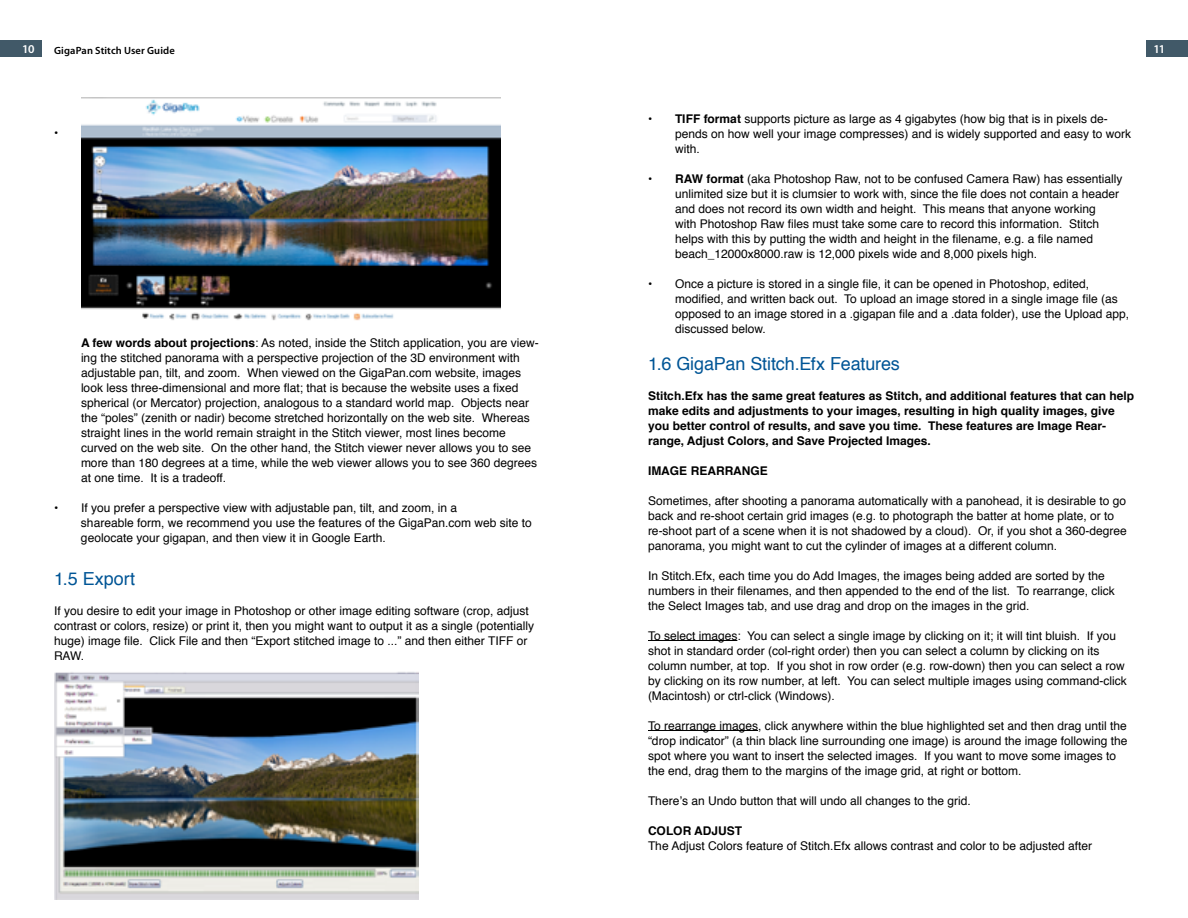
<style>
.page{position:relative;width:1188px;height:918px;background:#fff}
.page>*{position:absolute;margin:0;border:0;box-sizing:border-box;transform-origin:0 0}
.t1{font:18px "Helvetica";letter-spacing:-.005em;color:#005596}
.t2{font:12px/15px "Helvetica";color:#000}
.t3{font:700 12px/15px "Helvetica";color:#000}
.t4{font:600 12px "Myriad Pro";color:#fff}
.t5{font:600 10.5px "Myriad Pro";letter-spacing:.015em;color:#000}
.s1{font-weight:700}
</style>
<div class="page">
<div style="left:0;top:40px;width:42px;height:17px;background:#415968"></div>
<div style="left:1146px;top:40px;width:42px;height:17px;background:#415968"></div>
<img style="left:81px;top:98px;width:420px;height:223px">
<img style="left:54px;top:672px;width:364px;height:228px">
<hr style="left:648px;top:640px;width:89px;height:1px;background:#000">
<hr style="left:648px;top:730px;width:110px;height:1px;background:#000">
<p class="t4" style="left:22px;top:42px;width:14px">10</p>
<p class="t5" style="left:54px;top:44px;width:122px">GigaPan Stitch User Guide</p>
<p class="t4" style="left:1154px;top:42px;width:13px">11</p>
<p class="t3" style="left:54px;top:125px;width:6px">•</p>
<p class="t2" style="left:81px;top:335px;width:459px"><span class="s1">A few words about projections</span>: As noted, inside the Stitch application, you are view&shy;ing the stitched panorama with a perspective projection of the 3D environment with adjustable pan, tilt, and zoom. When viewed on the GigaPan.com website, images look less three-dimensional and more flat; that is because the website uses a fixed spherical (or Mercator) projection, analogous to a standard world map. Objects near the “poles” (zenith or nadir) become stretched horizontally on the web site. Whereas straight lines in the world remain straight in the Stitch viewer, most lines become curved on the web site. On the other hand, the Stitch viewer never allows you to see more than 180 degrees at a time, while the web viewer allows you to see 360 degrees at one time. It is a tradeoff.</p>
<p class="t2" style="left:81px;top:500px;width:452px;text-indent:-27px">• If you prefer a perspective view with adjustable pan, tilt, and zoom, in a<br>shareable form, we recommend you use the features of the GigaPan.com web site to geolocate your gigapan, and then view it in Google Earth.</p>
<h1 class="t1" style="left:54px;top:565px;width:83px">1.5 Export</h1>
<p class="t2" style="left:54px;top:603px;width:482px">If you desire to edit your image in Photoshop or other image editing software (crop, adjust contrast or colors, resize) or print it, then you might want to output it as a single (potentially huge) image file. Click File and then “Export stitched image to ...” and then either TIFF or RAW.</p>
<p class="t2" style="left:675px;top:112px;width:458px;text-indent:-27px"><span class="s1">• TIFF format</span> supports picture as large as 4 gigabytes (how big that is in pixels de&shy;pends on how well your image compresses) and is widely supported and easy to work with.</p>
<p class="t2" style="left:675px;top:172px;width:449px;text-indent:-27px"><span class="s1">• RAW format</span> (aka Photoshop Raw, not to be confused Camera Raw) has essentially unlimited size but it is clumsier to work with, since the file does not contain a header and does not record its own width and height. This means that anyone working<br>with Photoshop Raw files must take some care to record this information. Stitch helps with this by putting the width and height in the filename, e.g. a file named beach_12000x8000.raw is 12,000 pixels wide and 8,000 pixels high.</p>
<p class="t2" style="left:675px;top:277px;width:456px;text-indent:-27px">• Once a picture is stored in a single file, it can be opened in Photoshop, edited, modified, and written back out. To upload an image stored in a single image file (as opposed to an image stored in a .gigapan file and a .data folder), use the Upload app, discussed below.</p>
<h1 class="t1" style="left:648px;top:349px;width:253px">1.6 GigaPan Stitch.Efx Features</h1>
<p class="t3" style="left:648px;top:388px;width:488px">Stitch.Efx has the same great features as Stitch, and additional features that can help make edits and adjustments to your images, resulting in high quality images, give you better control of results, and save you time. These features are Image Rear&shy;range, Adjust Colors, and Save Projected Images.</p>
<p class="t3" style="left:648px;top:463px;width:121px">IMAGE REARRANGE</p>
<p class="t2" style="left:648px;top:493px;width:480px">Sometimes, after shooting a panorama automatically with a panohead, it is desirable to go back and re-shoot certain grid images (e.g. to photograph the batter at home plate, or to re-shoot part of a scene when it is not shadowed by a cloud). Or, if you shot a 360-degree panorama, you might want to cut the cylinder of images at a different column.</p>
<p class="t2" style="left:648px;top:568px;width:468px">In Stitch.Efx, each time you do Add Images, the images being added are sorted by the numbers in their filenames, and then appended to the end of the list. To rearrange, click the Select Images tab, and use drag and drop on the images in the grid.</p>
<p class="t2" style="left:648px;top:628px;width:480px">To select images: You can select a single image by clicking on it; it will tint bluish. If you shot in standard order (col-right order) then you can select a column by clicking on its column number, at top. If you shot in row order (e.g. row-down) then you can select a row by clicking on its row number, at left. You can select multiple images using command-click (Macintosh) or ctrl-click (Windows).</p>
<p class="t2" style="left:648px;top:718px;width:481px">To rearrange images, click anywhere within the blue highlighted set and then drag until the “drop indicator” (a thin black line surrounding one image) is around the image following the spot where you want to insert the selected images. If you want to move some images to the end, drag them to the margins of the image grid, at right or bottom.</p>
<p class="t2" style="left:648px;top:793px;width:324px">There’s an Undo button that will undo all changes to the grid.</p>
<p class="t3" style="left:648px;top:823px;width:96px">COLOR ADJUST</p>
<p class="t2" style="left:648px;top:838px;width:446px">The Adjust Colors feature of Stitch.Efx allows contrast and color to be adjusted after</p>
</div>
